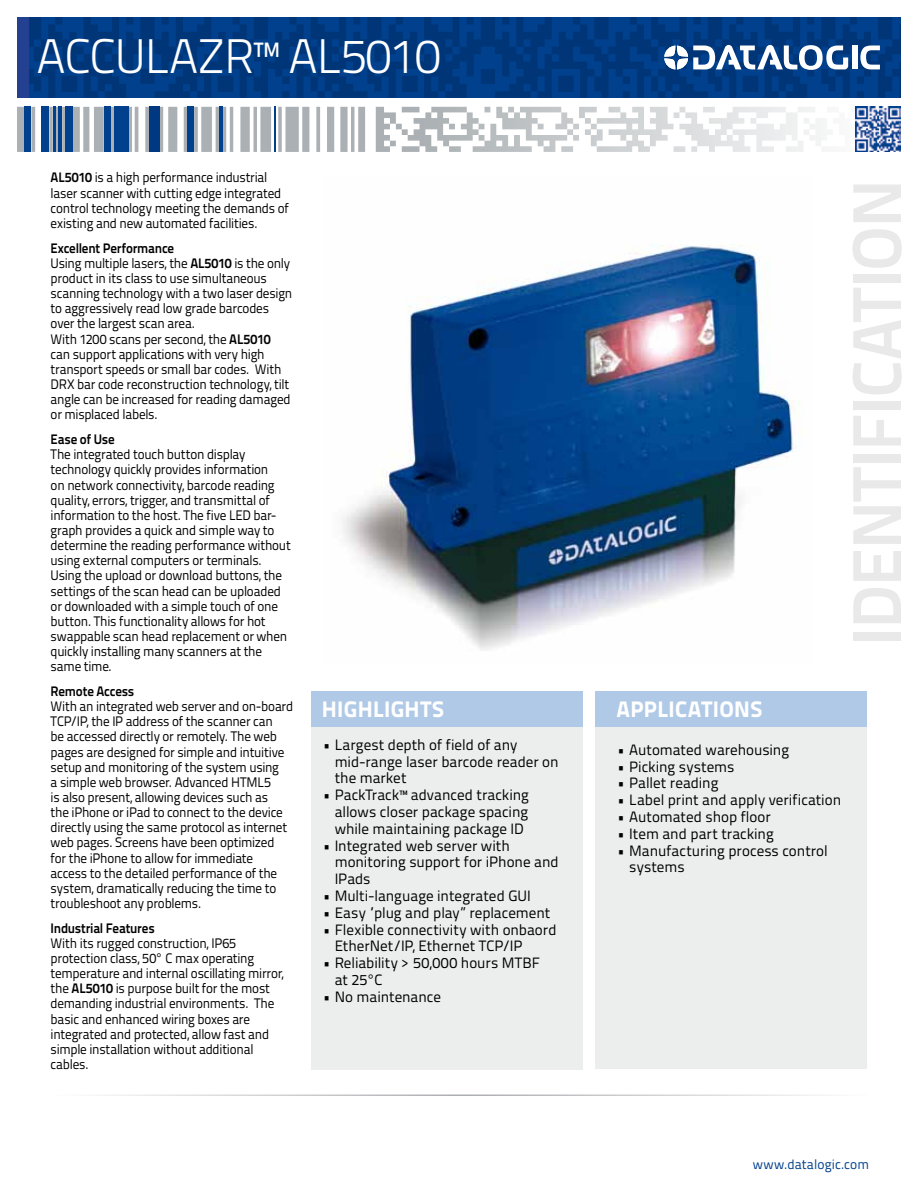
<style>
.page{position:relative;width:918px;height:1188px;background:#fff}
.page>*{position:absolute;margin:0;border:0;box-sizing:border-box;transform-origin:0 0}
.t1{font:700 69px "Titillium Text 22 L";letter-spacing:-.015em;color:#eae9e9}
.t2{font:300 48.45px "Titillium Text 22 L";letter-spacing:-.02em;color:#fff}
.t3{font:800 22.5px "Titillium Text 22 L";letter-spacing:.015em;color:#fff}
.t4{font:15px/16.8px "Titillium Text 22 L";color:#000}
.t5{font:13.8px/15.1px "Titillium Text 22 L";letter-spacing:-.015em;color:#000;scale:.95 1}
.t6{font:700 13.8px "Titillium Text 22 L";letter-spacing:-.015em;color:#000;scale:.95 1}
.t7{font:13.5px "Titillium Text 22 L";letter-spacing:.005em;color:#00408c}
.s1{font-weight:700}
</style>
<div class="page">
<svg style="left:402px;top:107px;width:422px;height:45px"></svg>
<div style="left:42px;top:107px;width:7px;height:45px;background:#00408c"></div>
<div style="left:66px;top:107px;width:7px;height:45px;background:#00408c"></div>
<div style="left:25px;top:107px;width:6px;height:45px;background:#00408c"></div>
<hr style="left:53px;top:107px;width:2px;height:45px;background:#00408c">
<hr style="left:59px;top:107px;width:3px;height:45px;background:#00408c">
<hr style="left:274px;top:107px;width:2px;height:45px;background:#00408c">
<div style="left:187px;top:107px;width:7px;height:45px;background:#00408c"></div>
<hr style="left:219px;top:107px;width:4px;height:45px;background:#00408c">
<div style="left:104px;top:107px;width:7px;height:45px;background:#00408c"></div>
<div style="left:114px;top:107px;width:15px;height:45px;background:#00408c"></div>
<div style="left:149px;top:107px;width:11px;height:45px;background:#003882"></div>
<svg style="left:855px;top:107px;width:1px;height:45px"></svg>
<img style="left:856px;top:107px;width:45px;height:45px">
<svg style="left:30px;top:17px;width:871px;height:81px;background:#003a81"></svg>
<svg style="left:860px;top:46px;width:20px;height:23px"></svg>
<div style="left:852px;top:46px;width:5px;height:23px;background:#fff"></div>
<svg style="left:664px;top:45px;width:184px;height:25px"></svg>
<hr style="left:51px;top:1095px;width:816px;height:1px;background:#a7a9ac">
<div style="left:311px;top:691px;width:272px;height:379px;background:#eceded"></div>
<div style="left:311px;top:691px;width:272px;height:36px;background:#b0c9e6"></div>
<div style="left:596px;top:727px;width:271px;height:342px;background:#eceded"></div>
<div style="left:596px;top:691px;width:271px;height:36px;background:#b0c9e6"></div>
<img style="left:342px;top:244px;width:458px;height:407px">
<h2 class="t2" style="left:37px;top:21px;width:406px">ACCULAZR™ AL5010</h2>
<p class="t5" style="left:51px;top:169px;width:252px"><span class="s1">AL5010</span> is a high performance industrial laser scanner with cutting edge integrated control technology meeting the demands of existing and new automated facilities.</p>
<p class="t5" style="left:51px;top:239px;width:256px"><span class="s1">Excellent Performance<br></span>Using multiple lasers, the <span class="s1">AL5010</span> is the only product in its class to use simultaneous scanning technology with a two laser design to aggressively read low grade barcodes over the largest scan area.<br>With 1200 scans per second, the <span class="s1">AL5010 </span>can support applications with very high transport speeds or small bar codes. With DRX bar code reconstruction technology, tilt angle can be increased for reading damaged or misplaced labels.</p>
<p class="t6" style="left:51px;top:429px;width:69px">Ease of Use</p>
<p class="t5" style="left:51px;top:446px;width:254px">The integrated touch button display technology quickly provides information<br>on network connectivity, barcode reading quality, errors, trigger, and transmittal of information to the host. The five LED bar&shy;graph provides a quick and simple way to determine the reading performance without using external computers or terminals.<br>Using the upload or download buttons, the settings of the scan head can be uploaded or downloaded with a simple touch of one button. This functionality allows for hot swappable scan head replacement or when quickly installing many scanners at the same time.</p>
<p class="t6" style="left:51px;top:680px;width:90px">Remote Access</p>
<p class="t5" style="left:51px;top:698px;width:257px">With an integrated web server and on-board TCP/IP, the IP address of the scanner can<br>be accessed directly or remotely. The web pages are designed for simple and intuitive setup and monitoring of the system using<br>a simple web browser. Advanced HTML5<br>is also present, allowing devices such as<br>the iPhone or iPad to connect to the device directly using the same protocol as internet web pages. Screens have been optimized for the iPhone to allow for immediate access to the detailed performance of the system, dramatically reducing the time to troubleshoot any problems.</p>
<p class="t6" style="left:51px;top:917px;width:111px">Industrial Features</p>
<p class="t5" style="left:51px;top:935px;width:247px">With its rugged construction, IP65 protection class, 50° C max operating temperature and internal oscillating mirror, the <span class="s1">AL5010</span> is purpose built for the most demanding industrial environments. The basic and enhanced wiring boxes are integrated and protected, allow fast and simple installation without additional cables.</p>
<h3 class="t3" style="left:322px;top:692px;width:124px">highlightS</h3>
<p class="t4" style="left:335px;top:735px;width:225px;text-indent:-12px">• Largest depth of field of any mid-range laser barcode reader on the market</p>
<p class="t4" style="left:335px;top:786px;width:196px;text-align:justify;text-indent:-12px">• PackTrack™ advanced tracking allows closer package spacing while maintaining package ID</p>
<p class="t4" style="left:335px;top:836px;width:225px;text-indent:-12px">• Integrated web server with monitoring support for iPhone and<br>IPads</p>
<p class="t4" style="left:323px;top:887px;width:209px">• Multi-language integrated GUI</p>
<p class="t4" style="left:323px;top:903px;width:229px">• Easy “plug and play” replacement</p>
<p class="t4" style="left:335px;top:920px;width:223px;text-indent:-12px">• Flexible connectivity with onbaord<br>EtherNet/IP, Ethernet TCP/IP</p>
<p class="t4" style="left:335px;top:954px;width:207px;text-indent:-12px">• Reliability &gt; 50,000 hours MTBF at 25°C</p>
<p class="t4" style="left:323px;top:987px;width:120px">• No maintenance</p>
<h1 class="t1" style="left:824px;top:645px;width:468px;rotate:-90deg">IDENTIFICATION</h1>
<h3 class="t3" style="left:616px;top:692px;width:147px">APPLICATIONS</h3>
<p class="t4" style="left:617px;top:740px;width:173px">• Automated warehousing</p>
<p class="t4" style="left:617px;top:757px;width:119px">• Picking systems</p>
<p class="t4" style="left:617px;top:774px;width:103px">• Pallet reading</p>
<p class="t4" style="left:617px;top:791px;width:225px">• Label print and apply verification</p>
<p class="t4" style="left:617px;top:808px;width:155px">• Automated shop floor</p>
<p class="t4" style="left:617px;top:824px;width:158px">• Item and part tracking</p>
<p class="t4" style="left:629px;top:841px;width:200px;text-indent:-12px">• Manufacturing process control systems</p>
<p class="t7" style="left:753px;top:1154px;width:118px">www.datalogic.com</p>
</div>
